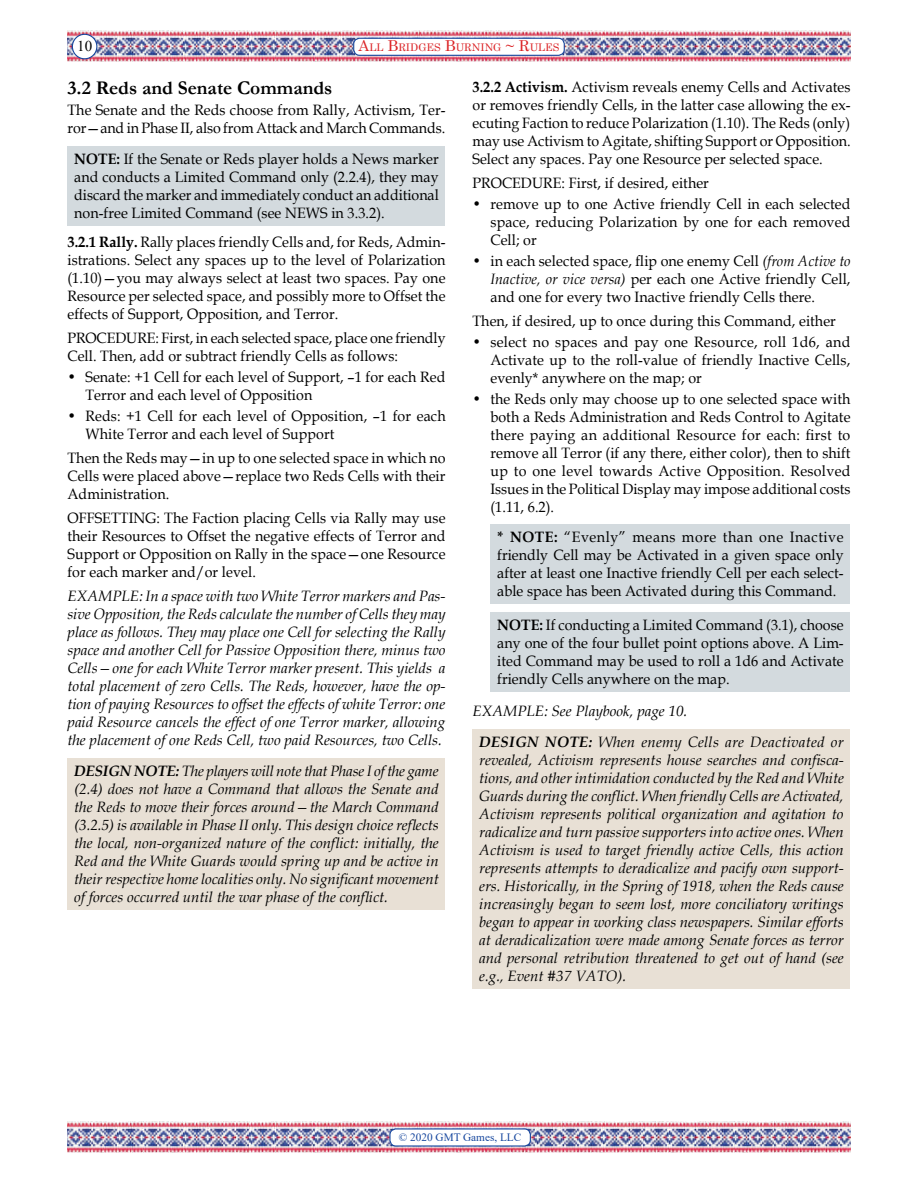
<style>
.page{position:relative;width:918px;height:1188px;background:#fff}
.page>*{position:absolute;margin:0;border:0;box-sizing:border-box;transform-origin:0 0}
.t1{font:700 19.5px "Garamond";color:#000}
.t2{font:15px/18px "Book Antiqua";letter-spacing:.005em;color:#000;text-align:justify;scale:.95 1}
.t3{font:italic 15px/18px "Book Antiqua";color:#000;text-align:justify}
.t4{font:italic 15px/31.2px "Book Antiqua";letter-spacing:.02em;color:#000}
.t5{font:15px "Times New Roman";color:#000}
.t6{font:11.25px "Times New Roman";color:#17479e}
.t7{font:10.5px "Century";color:#db2225}
.s1{font-size:15px}
.s2{font-weight:700}
.s3{font-style:italic}
.s4{font-style:inherit}
</style>
<div class="page">
<img style="left:68px;top:31px;width:782px;height:30px">
<img style="left:68px;top:1122px;width:782px;height:30px">
<div style="left:72px;top:34px;width:25px;height:25px;background:#fff;border-radius:50%"></div>
<div style="left:72px;top:34px;width:25px;height:25px;border:1px solid #17479e;border-radius:50%"></div>
<div style="left:354px;top:38px;width:210px;height:17px;background:#fff;border-radius:6px"></div>
<div style="left:353px;top:38px;width:212px;height:18px;border:1px solid #17479e;border-radius:6px"></div>
<div style="left:390px;top:1129px;width:140px;height:17px;background:#fff;border-radius:6px"></div>
<div style="left:389px;top:1128px;width:142px;height:19px;border:1px solid #17479e;border-radius:6px"></div>
<div style="left:68px;top:146px;width:378px;height:80px;background:#d3dade"></div>
<div style="left:68px;top:758px;width:378px;height:152px;background:#e8e0d5"></div>
<div style="left:490px;top:524px;width:360px;height:79px;background:#d3dade"></div>
<div style="left:490px;top:612px;width:360px;height:80px;background:#d3dade"></div>
<div style="left:472px;top:729px;width:378px;height:260px;background:#e8e0d5"></div>
<p class="t5" style="left:77px;top:35px;width:16px">10</p>
<p class="t7" style="left:359px;top:39px;width:202px"><span class="s1">A</span>LL <span class="s1">B</span>RIDGES <span class="s1">B</span>URNING <span class="s1">~ R</span>ULES</p>
<h1 class="t1" style="left:68px;top:74px;width:266px">3.2 Reds and Senate Commands</h1>
<p class="t2" style="left:68px;top:100px;width:399px">The Senate and the Reds choose from Rally, Activism, Ter&shy;ror—and in Phase II, also from Attack and March Commands.</p>
<p class="t2" style="left:74px;top:149px;width:385px"><span class="s2">NOTE:</span> If the Senate or Reds player holds a News marker and conducts a Limited Command only (2.2.4), they may discard the marker and immediately conduct an additional non-free Limited Command (see NEWS in 3.3.2).</p>
<p class="t2" style="left:67px;top:232px;width:399px"><span class="s2">3.2.1 Rally.</span> Rally places friendly Cells and, for Reds, Admin&shy;istrations. Select any spaces up to the level of Polarization (1.10)—you may always select at least two spaces. Pay one Resource per selected space, and possibly more to Offset the effects of Support, Opposition, and Terror.</p>
<p class="t2" style="left:67px;top:328px;width:399px">PROCEDURE: First, in each selected space, place one friendly<br>Cell. Then, add or subtract friendly Cells as follows:</p>
<p class="t2" style="left:85px;top:367px;width:380px;text-indent:-18px">• Senate: +1 Cell for each level of Support, –1 for each Red<br>Terror and each level of Opposition</p>
<p class="t2" style="left:85px;top:406px;width:381px;text-indent:-18px">• Reds: +1 Cell for each level of Opposition, –1 for each<br>White Terror and each level of Support</p>
<p class="t2" style="left:67px;top:448px;width:399px">Then the Reds may—in up to one selected space in which no Cells were placed above—replace two Reds Cells with their Administration.</p>
<p class="t2" style="left:67px;top:508px;width:399px">OFFSETTING: The Faction placing Cells via Rally may use their Resources to Offset the negative effects of Terror and Support or Opposition on Rally in the space—one Resource for each marker and/or level.</p>
<p class="t3" style="left:68px;top:586px;width:380px">EXAMPLE: In a space with two White Terror markers and Pas&shy;sive Opposition, the Reds calculate the number of Cells they may place as follows. They may place one Cell for selecting the Rally space and another Cell for Passive Opposition there, minus two Cells—one for each White Terror marker present. This yields a total placement of zero Cells. The Reds, however, have the op&shy;tion of paying Resources to offset the effects of white Terror: one paid Resource cancels the effect of one Terror marker, allowing the placement of one Reds Cell, two paid Resources, two Cells.</p>
<p class="t3" style="left:74px;top:761px;width:366px"><span class="s2">DESIGN NOTE:</span> The players will note that Phase I of the game (2.4) does not have a Command that allows the Senate and the Reds to move their forces around—the March Command (3.2.5) is available in Phase II only. This design choice reflects the local, non-organized nature of the conflict: initially, the Red and the White Guards would spring up and be active in their respective home localities only. No significant movement of forces occurred until the war phase of the conflict.</p>
<p class="t2" style="left:472px;top:77px;width:400px"><span class="s2">3.2.2 Activism.</span> Activism reveals enemy Cells and Activates or removes friendly Cells, in the latter case allowing the ex&shy;ecuting Faction to reduce Polarization (1.10). The Reds (only) may use Activism to Agitate, shifting Support or Opposition.<br>Select any spaces. Pay one Resource per selected space.</p>
<p class="t2" style="left:472px;top:173px;width:250px">PROCEDURE: First, if desired, either</p>
<p class="t2" style="left:490px;top:194px;width:381px;text-indent:-18px">• remove up to one Active friendly Cell in each selected space, reducing Polarization by one for each removed Cell; or</p>
<p class="t2" style="left:490px;top:251px;width:380px;text-indent:-18px">• in each selected space, flip one enemy Cell <span class="s3">(from Active to Inactive, or vice versa)</span> per each one Active friendly Cell, and one for every two Inactive friendly Cells there.</p>
<p class="t2" style="left:472px;top:311px;width:384px">Then, if desired, up to once during this Command, either</p>
<p class="t2" style="left:490px;top:332px;width:380px;text-indent:-18px">• select no spaces and pay one Resource, roll 1d6, and Activate up to the roll-value of friendly Inactive Cells, evenly* anywhere on the map; or</p>
<p class="t2" style="left:490px;top:389px;width:381px;text-indent:-18px">• the Reds only may choose up to one selected space with both a Reds Administration and Reds Control to Agitate there paying an additional Resource for each: first to remove all Terror (if any there, either color), then to shift up to one level towards Active Opposition. Resolved Issues in the Political Display may impose additional costs (1.11, 6.2).</p>
<p class="t2" style="left:497px;top:527px;width:366px"><span class="s2">* NOTE:</span> “Evenly” means more than one Inactive friendly Cell may be Activated in a given space only after at least one Inactive friendly Cell per each select&shy;able space has been Activated during this Command.</p>
<p class="t2" style="left:497px;top:616px;width:366px"><span class="s2">NOTE:</span> If conducting a Limited Command (3.1), choose any one of the four bullet point options above. A Lim&shy;ited Command may be used to roll a 1d6 and Activate friendly Cells anywhere on the map.</p>
<p class="t4" style="left:479px;top:695px;width:366px;text-indent:-7px">EXAMPLE: See Playbook, page 10.<br><span class="s2">DESIGN NOTE:</span> When enemy Cells are Deactivated or</p>
<p class="t3" style="left:479px;top:751px;width:366px">revealed, Activism represents house searches and confisca&shy;tions, and other intimidation conducted by the Red and White Guards during the conflict. When friendly Cells are Activated, Activism represents political organization and agitation to radicalize and turn passive supporters into active ones. When Activism is used to target friendly active Cells, this action represents attempts to deradicalize and pacify own support&shy;ers. Historically, in the Spring of 1918, when the Reds cause increasingly began to seem lost, more conciliatory writings began to appear in working class newspapers. Similar efforts at deradicalization were made among Senate forces as terror and personal retribution threatened to get out of hand (see e.g., Event #37 <span class="s4">VATO</span>).</p>
<p class="t6" style="left:399px;top:1129px;width:124px">© 2020 GMT Games, LLC</p>
</div>
